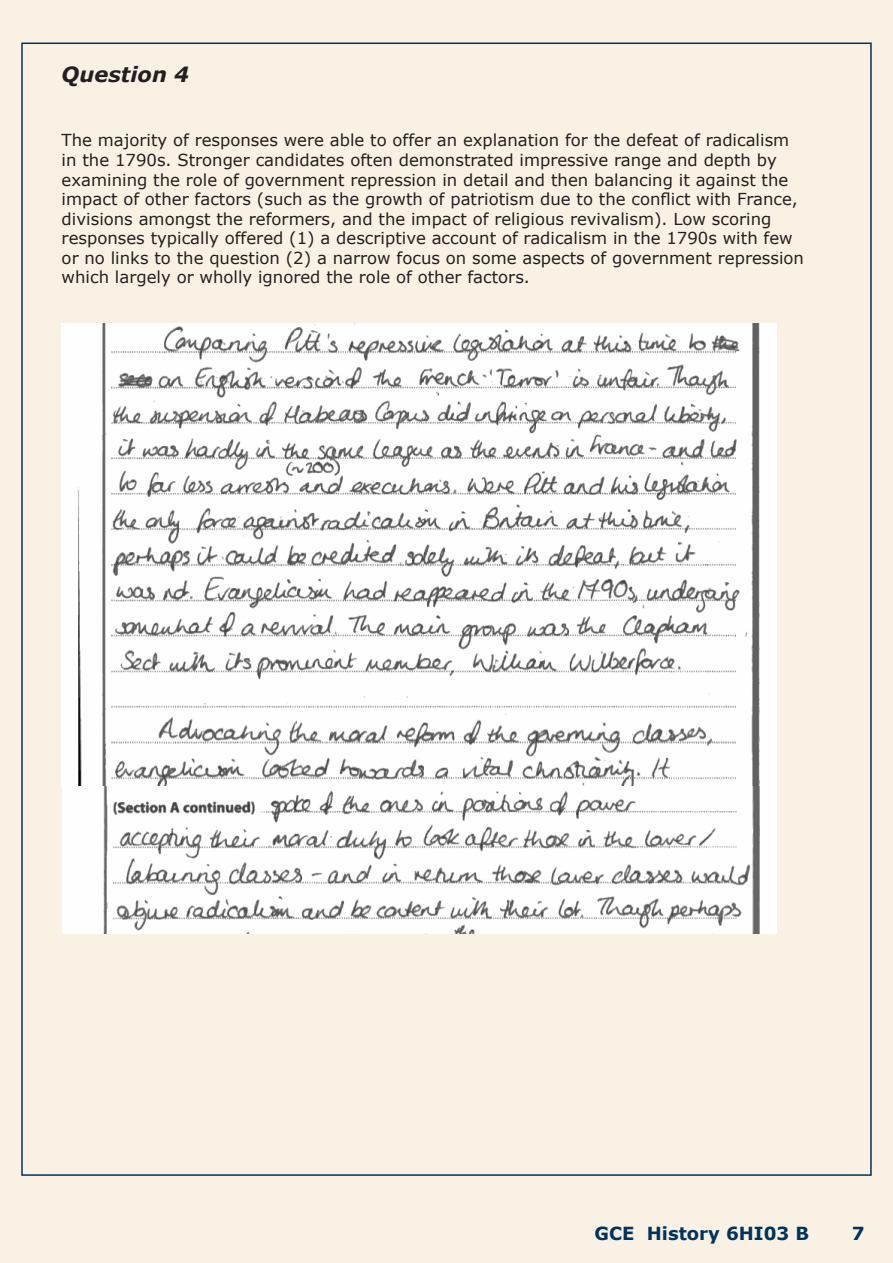
<style>
.page{position:relative;width:893px;height:1263px;background:#f9f2e4}
.page>*{position:absolute;margin:0;border:0;box-sizing:border-box;transform-origin:0 0}
.t1{font:italic 700 21px "Verdana";color:#231f20}
.t2{font:700 18px "Verdana";color:#00345e}
.t3{font:16.5px/19.5px "Verdana";color:#231f20}
</style>
<div class="page">
<img style="left:62px;top:323px;width:714px;height:610px">
<p class="t1" style="left:62px;top:61px;width:129px">Question 4</p>
<p class="t3" style="left:62px;top:130px;width:744px">The majority of responses were able to offer an explanation for the defeat of radicalism in the 1790s. Stronger candidates often demonstrated impressive range and depth by examining the role of government repression in detail and then balancing it against the impact of other factors (such as the growth of patriotism due to the conflict with France, divisions amongst the reformers, and the impact of religious revivalism). Low scoring responses typically offered (1) a descriptive account of radicalism in the 1790s with few or no links to the question (2) a narrow focus on some aspects of government repression which largely or wholly ignored the role of other factors.</p>
<p class="t2" style="left:594px;top:1222px;width:216px">GCE History 6HI03 B</p>
<p class="t2" style="left:852px;top:1222px;width:14px">7</p>
</div>
